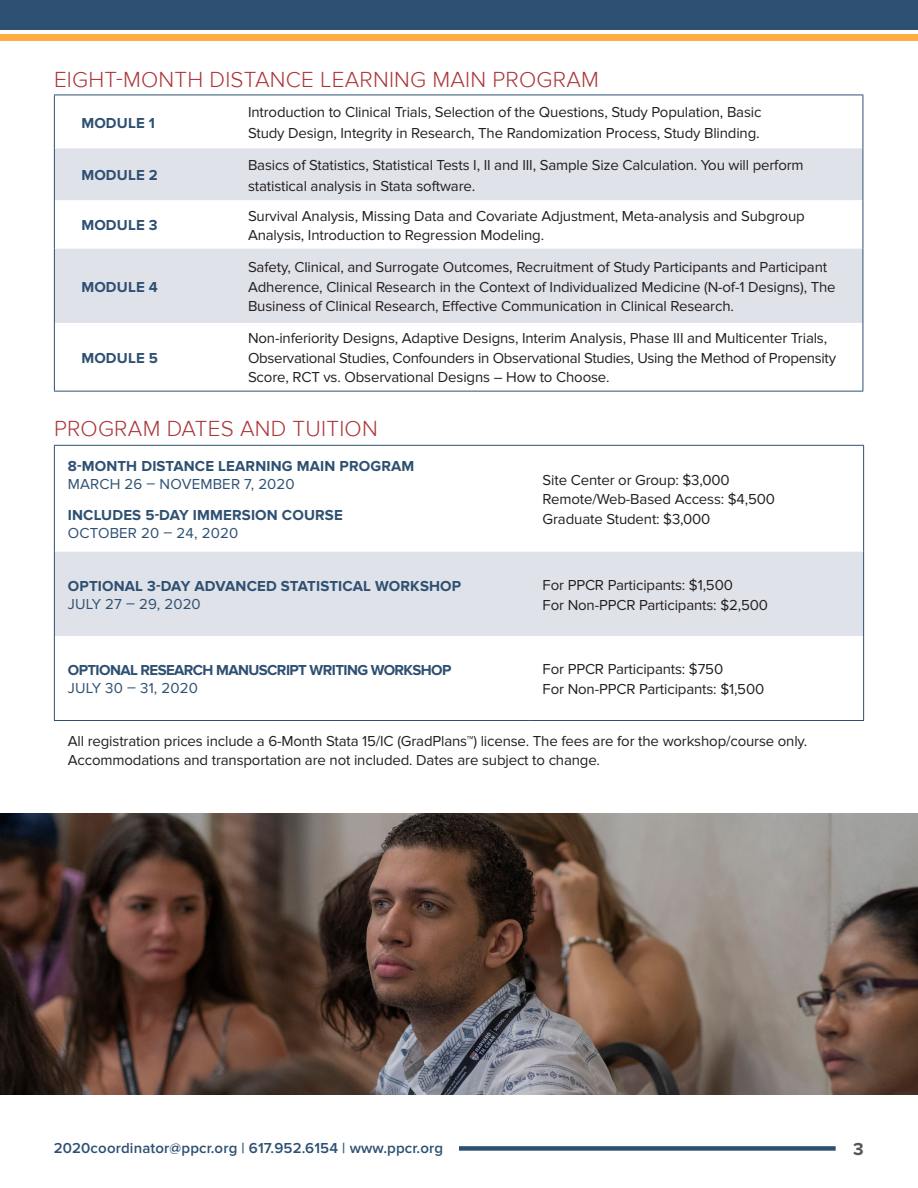
<style>
.page{position:relative;width:918px;height:1188px;background:#fff}
.page>*{position:absolute;margin:0;border:0;box-sizing:border-box;transform-origin:0 0}
.Sub_1{font:300 22.5px "Proxima Nova";letter-spacing:.01em;color:#ab3439}
.t1{font:700 18px "Proxima Nova";color:#54575a}
.Body_1{font:15px/19.5px "Proxima Nova";letter-spacing:-.01em;color:#231f20}
.Sub_1-2{font:700 15px/18px "Proxima Nova";letter-spacing:.01em;color:#2e5072}
.Sub_1-3{font:700 15px/18px "Proxima Nova";letter-spacing:-.04em;color:#2e5072}
.t2{font:600 15px "Proxima Nova";letter-spacing:.01em;color:#2e5072}
.s1{font-size:15.75px}
.s2{font-weight:400}
</style>
<div class="page">
<div style="left:459px;top:1146px;width:377px;height:5px;background:#2e5072"></div>
<div style="left:0;top:0;width:918px;height:30px;background:#2e5072"></div>
<div style="left:0;top:35px;width:918px;height:6px;background:#ffad40"></div>
<svg style="left:55px;top:148px;width:808px;height:175px;fill:#e0e2e9"></svg>
<hr style="left:54px;top:95px;width:167px;height:1px;background:#2e5072">
<hr style="left:54px;top:95px;width:1px;height:53px;background:#2e5072">
<hr style="left:221px;top:95px;width:642px;height:1px;background:#2e5072">
<hr style="left:863px;top:95px;width:1px;height:53px;background:#2e5072">
<hr style="left:54px;top:148px;width:1px;height:52px;background:#2e5072">
<hr style="left:863px;top:148px;width:1px;height:52px;background:#2e5072">
<hr style="left:54px;top:200px;width:1px;height:49px;background:#2e5072">
<hr style="left:863px;top:200px;width:1px;height:49px;background:#2e5072">
<hr style="left:54px;top:249px;width:1px;height:74px;background:#2e5072">
<hr style="left:863px;top:249px;width:1px;height:74px;background:#2e5072">
<hr style="left:54px;top:323px;width:1px;height:68px;background:#2e5072">
<hr style="left:863px;top:323px;width:1px;height:68px;background:#2e5072">
<hr style="left:54px;top:391px;width:167px;height:1px;background:#2e5072">
<hr style="left:221px;top:391px;width:642px;height:1px;background:#2e5072">
<div style="left:55px;top:552px;width:808px;height:84px;background:#e0e2e9"></div>
<hr style="left:54px;top:445px;width:475px;height:1px;background:#2e5072">
<hr style="left:54px;top:446px;width:1px;height:106px;background:#2e5072">
<hr style="left:529px;top:445px;width:335px;height:1px;background:#2e5072">
<hr style="left:863px;top:446px;width:1px;height:106px;background:#2e5072">
<hr style="left:54px;top:552px;width:1px;height:84px;background:#2e5072">
<hr style="left:863px;top:552px;width:1px;height:84px;background:#2e5072">
<hr style="left:54px;top:636px;width:1px;height:84px;background:#2e5072">
<hr style="left:863px;top:636px;width:1px;height:84px;background:#2e5072">
<hr style="left:54px;top:720px;width:475px;height:1px;background:#2e5072">
<hr style="left:529px;top:720px;width:335px;height:1px;background:#2e5072">
<img style="left:0;top:814px;width:918px;height:280px">
<p class="Sub_1" style="left:54px;top:66px;width:546px">EIGHT-MONTH DISTANCE LEARNING MAIN PROGRAM</p>
<p class="Sub_1-2" style="left:81px;top:114px;width:75px">MODULE 1</p>
<p class="Body_1" style="left:248px;top:102px;width:515px;line-height:21px">Introduction to Clinical Trials, Selection of the Questions, Study Population, Basic<br>Study Design, Integrity in Research, The Randomization Process, Study Blinding<span class="s1">.</span></p>
<p class="Sub_1-2" style="left:81px;top:167px;width:78px">MODULE 2</p>
<p class="Body_1" style="left:248px;top:154px;width:557px;line-height:21px">Basics of Statistics, Statistical Tests I, II and III, Sample Size Calculation. You will perform statistical analysis in Stata software<span class="s1">.</span></p>
<p class="Sub_1-2" style="left:81px;top:217px;width:78px">MODULE 3</p>
<p class="Body_1" style="left:248px;top:206px;width:558px">Survival Analysis, Missing Data and Covariate Adjustment, Meta-analysis and Subgroup<br>Analysis, Introduction to Regression Modeling.</p>
<p class="Sub_1-2" style="left:81px;top:278px;width:78px">MODULE 4</p>
<p class="Body_1" style="left:248px;top:258px;width:589px">Safety, Clinical, and Surrogate Outcomes, Recruitment of Study Participants and Participant<br>Adherence, Clinical Research in the Context of Individualized Medicine (N-of-1 Designs), The<br>Business of Clinical Research, Effective Communication in Clinical Research.</p>
<p class="Body_1" style="left:248px;top:329px;width:589px">Non-inferiority Designs, Adaptive Designs, Interim Analysis, Phase III and Multicenter Trials,<br>Observational Studies, Confounders in Observational Studies, Using the Method of Propensity<br>Score, RCT vs. Observational Designs – How to Choose.</p>
<p class="Sub_1" style="left:54px;top:416px;width:325px">PROGRAM DATES AND TUITION</p>
<p class="Sub_1-2" style="left:68px;top:457px;width:348px">8-MONTH DISTANCE LEARNING MAIN PROGRAM<br><span class="s2">MARCH 26 – NOVEMBER 7, 2020</span></p>
<p class="Sub_1-2" style="left:68px;top:507px;width:277px">INCLUDES 5-DAY IMMERSION COURSE<br><span class="s2">OCTOBER 20 – 24, 2020</span></p>
<p class="Sub_1-2" style="left:81px;top:349px;width:78px">MODULE 5</p>
<p class="Body_1" style="left:543px;top:470px;width:234px">Site Center or Group: $3,000<br>Remote/Web-Based Access: $4,500<br>Graduate Student: $3,000</p>
<p class="Sub_1-2" style="left:68px;top:577px;width:395px">OPTIONAL 3-DAY ADVANCED STATISTICAL WORKSHOP<br><span class="s2">JULY 27 – 29, 2020</span></p>
<p class="Body_1" style="left:543px;top:576px;width:227px">For PPCR Participants: $1,500<br>For Non-PPCR Participants: $2,500</p>
<p class="Sub_1-3" style="left:68px;top:662px;width:385px">OPTIONAL RESEARCH MANUSCRIPT WRITING WORKSHOP<br><span class="s2">JULY 30 – 31, 2020</span></p>
<p class="Body_1" style="left:543px;top:660px;width:223px">For PPCR Participants: $750<br>For Non-PPCR Participants: $1,500</p>
<p class="Body_1" style="left:68px;top:731px;width:741px">All registration prices include a 6-Month Stata 15/IC (GradPlans™) license. The fees are for the workshop/course only.<br>Accommodations and transportation are not included. Dates are subject to change.</p>
<p class="t2" style="left:54px;top:1139px;width:391px">2020coordinator@ppcr.org | 617.952.6154 | www.ppcr.org</p>
<p class="t1" style="left:853px;top:1139px;width:12px">3</p>
</div>
